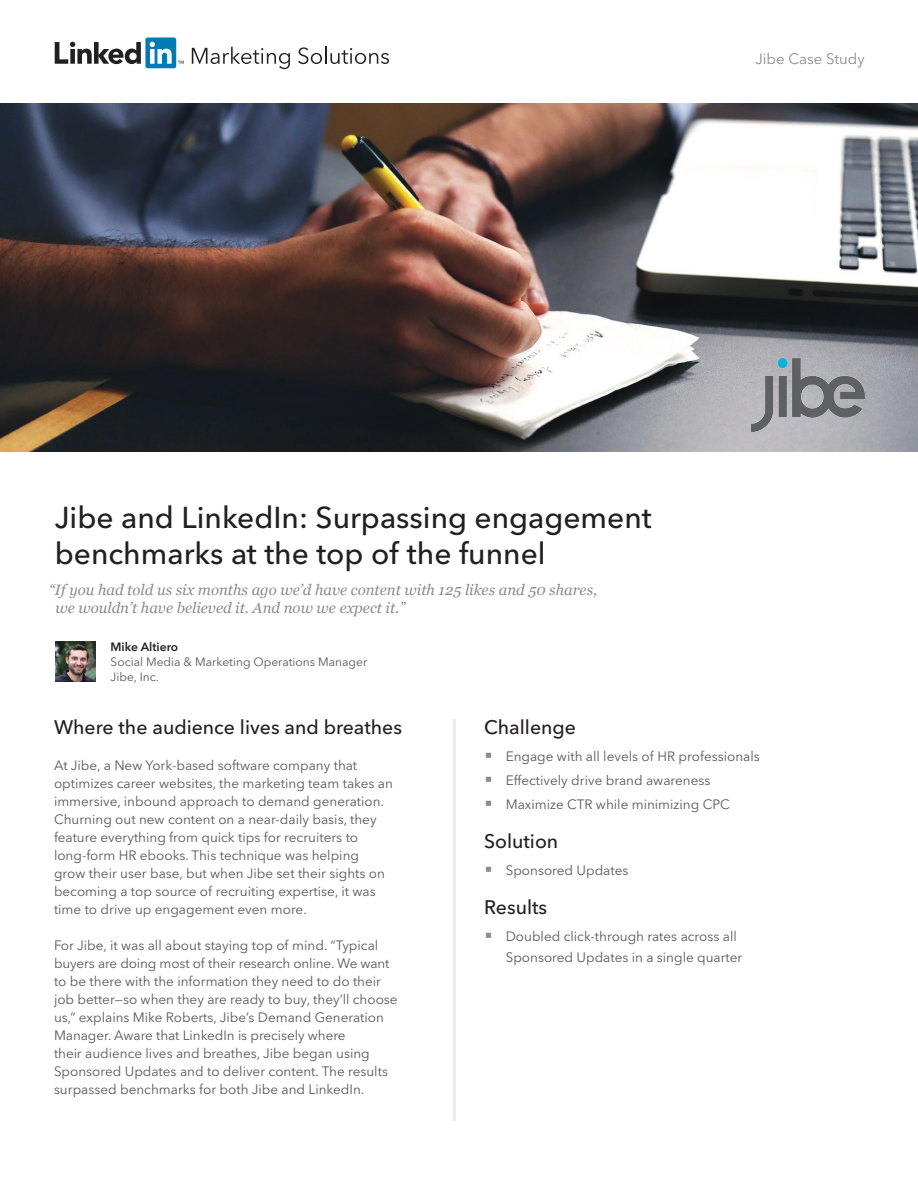
<style>
.page{position:relative;width:918px;height:1188px;background:#fff}
.page>*{position:absolute;margin:0;border:0;box-sizing:border-box;transform-origin:0 0}
.t1{font:500 30px/36px "Avenir Next LT Pro";color:#231f20}
.t2{font:500 19.5px "Avenir Next LT Pro";color:#231f20}
.t3{font:italic 15px/18px "Georgia";color:#8a8c8f}
.t4{font:15px "Avenir Next LT Pro";color:#8a8c8f}
.t5{font:13.5px/18px "Avenir Next LT Pro";color:#57585a}
.t6{font:12px/15px "Avenir Next LT Pro";color:#57585a}
.t7{font:600 12px "Avenir Next LT Pro";color:#231f20}
</style>
<div class="page">
<svg style="left:192px;top:47px;width:98px;height:22px"></svg>
<svg style="left:298px;top:47px;width:91px;height:17px"></svg>
<svg style="left:55px;top:37px;width:129px;height:31px"></svg>
<img style="left:0;top:103px;width:918px;height:348px">
<hr style="left:453px;top:719px;width:3px;height:401px;background:#e9eded">
<img style="left:751px;top:358px;width:114px;height:73px">
<img style="left:55px;top:642px;width:41px;height:40px">
<p class="t4" style="left:756px;top:50px;width:111px">Jibe Case Study</p>
<h1 class="t1" style="left:55px;top:499px;width:598px">Jibe and LinkedIn: Surpassing engagement benchmarks at the top of the funnel</h1>
<p class="t3" style="left:55px;top:580px;width:543px;text-indent:-6px">“If you had told us six months ago we’d have content with 125 likes and 50 shares, we wouldn’t have believed it. And now we expect it.”</p>
<p class="t7" style="left:111px;top:639px;width:69px">Mike Altiero</p>
<p class="t6" style="left:111px;top:654px;width:258px">Social Media &amp; Marketing Operations Manager<br>Jibe, Inc.</p>
<h2 class="t2" style="left:54px;top:716px;width:349px">Where the audience lives and breathes</h2>
<p class="t5" style="left:54px;top:757px;width:341px">At Jibe, a New York-based software company that optimizes career websites, the marketing team takes an immersive, inbound approach to demand generation.<br>Churning out new content on a near-daily basis, they feature everything from quick tips for recruiters to long-form HR ebooks. This technique was helping grow their user base, but when Jibe set their sights on becoming a top source of recruiting expertise, it was time to drive up engagement even more.</p>
<p class="t5" style="left:54px;top:937px;width:345px">For Jibe, it was all about staying top of mind. “Typical buyers are doing most of their research online. We want to be there with the information they need to do their job better—so when they are ready to buy, they’ll choose us,” explains Mike Roberts, Jibe’s Demand Generation Manager. Aware that LinkedIn is precisely where<br>their audience lives and breathes, Jibe began using Sponsored Updates and to deliver content. The results surpassed benchmarks for both Jibe and LinkedIn.</p>
<h2 class="t2" style="left:484px;top:715px;width:93px">Challenge</h2>
<p class="t5" style="left:506px;top:744px;width:256px;line-height:24px">Engage with all levels of HR professionals<br>Effectively drive brand awareness<br>Maximize CTR while minimizing CPC</p>
<h2 class="t2" style="left:484px;top:829px;width:76px">Solution</h2>
<p class="t5" style="left:506px;top:861px;width:124px">Sponsored Updates</p>
<h2 class="t2" style="left:484px;top:895px;width:65px">Results</h2>
<p class="t5" style="left:506px;top:926px;width:238px;line-height:21px">Doubled click-through rates across all<br>Sponsored Updates in a single quarter</p>
</div>
